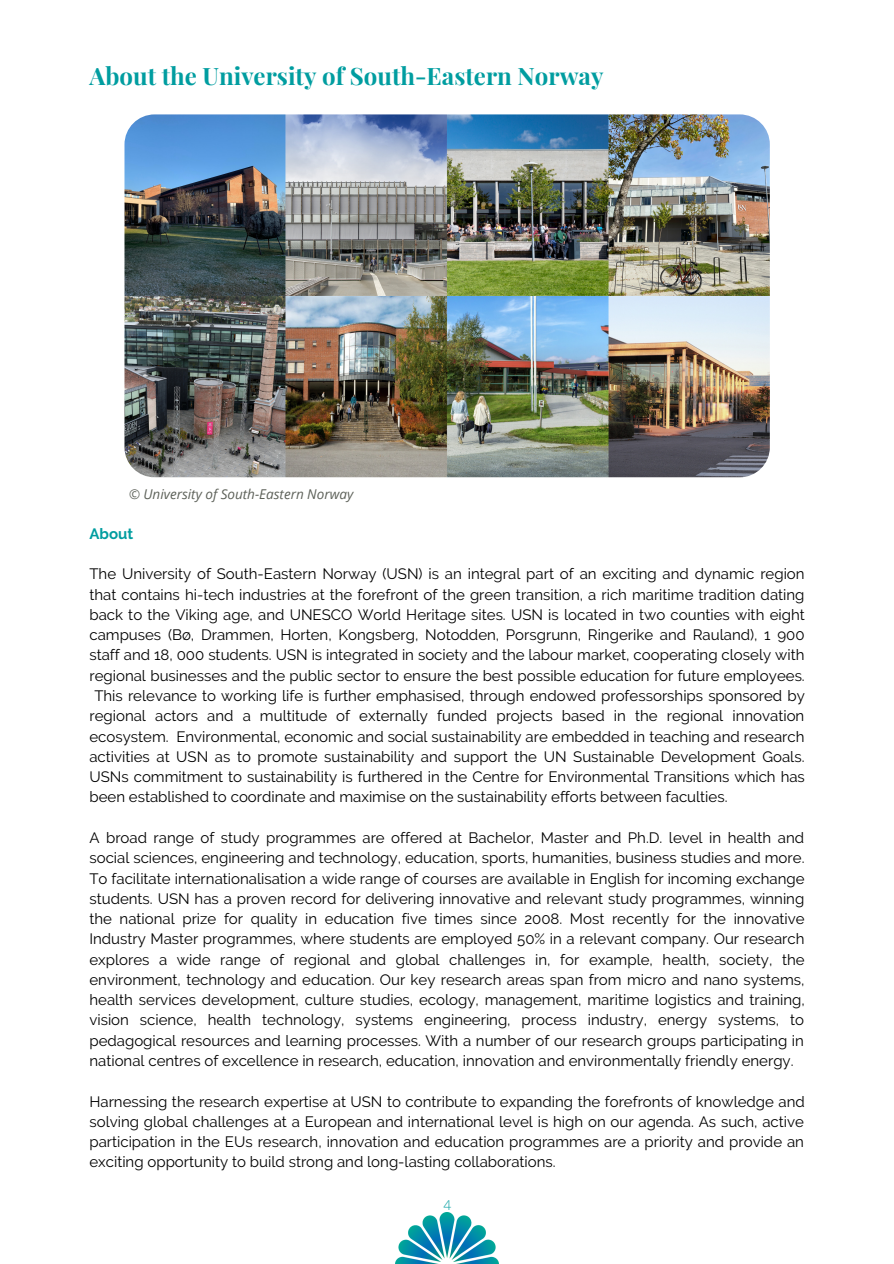
<style>
.page{position:relative;width:894px;height:1264px;background:#fff}
.page>*{position:absolute;margin:0;border:0;box-sizing:border-box;transform-origin:0 0}
.t1{font:700 24px "Playfair Display";color:#009da0}
.t2{font:15px/20.2px "Raleway";color:#000;text-align:justify}
.t3{font:700 15px "Raleway";color:#009da0}
.t4{font:italic 13.5px "Open Sans";color:#5d6159}
.t5{font:300 13.5px "Open Sans";color:#009da0}
</style>
<div class="page">
<img style="left:395px;top:1212px;width:103px;height:51px">
<img style="left:124px;top:114px;width:645px;height:363px;border-radius:30px">
<p class="t1" style="left:89px;top:59px;width:515px">About the University of South-Eastern Norway</p>
<p class="t4" style="left:129px;top:485px;width:226px">© University of South-Eastern Norway</p>
<p class="t3" style="left:89px;top:524px;width:45px">About</p>
<p class="t2" style="left:89px;top:564px;width:716px">The University of South-Eastern Norway (USN) is an integral part of an exciting and dynamic region</p>
<p class="t2" style="left:89px;top:584px;width:716px">that contains hi-tech industries at the forefront of the green transition, a rich maritime tradition dating</p>
<p class="t2" style="left:89px;top:604px;width:716px">back to the Viking age, and UNESCO World Heritage sites. USN is located in two counties with eight</p>
<p class="t2" style="left:89px;top:624px;width:716px">campuses (Bø, Drammen, Horten, Kongsberg, Notodden, Porsgrunn, Ringerike and Rauland), 1 900</p>
<p class="t2" style="left:89px;top:645px;width:716px">staff and 18, 000 students. USN is integrated in society and the labour market, cooperating closely with</p>
<p class="t2" style="left:89px;top:665px;width:716px">regional businesses and the public sector to ensure the best possible education for future employees.</p>
<p class="t2" style="left:94px;top:685px;width:711px">This relevance to working life is further emphasised, through endowed professorships sponsored by</p>
<p class="t2" style="left:89px;top:706px;width:716px">regional actors and a multitude of externally funded projects based in the regional innovation</p>
<p class="t2" style="left:89px;top:726px;width:716px">ecosystem. Environmental, economic and social sustainability are embedded in teaching and research</p>
<p class="t2" style="left:89px;top:746px;width:716px">activities at USN as to promote sustainability and support the UN Sustainable Development Goals.</p>
<p class="t2" style="left:89px;top:766px;width:716px">USNs commitment to sustainability is furthered in the Centre for Environmental Transitions which has</p>
<p class="t2" style="left:89px;top:787px;width:639px">been established to coordinate and maximise on the sustainability efforts between faculties.</p>
<p class="t2" style="left:89px;top:827px;width:716px">A broad range of study programmes are offered at Bachelor, Master and Ph.D. level in health and social sciences, engineering and technology, education, sports, humanities, business studies and more.<br>To facilitate internationalisation a wide range of courses are available in English for incoming exchange students. USN has a proven record for delivering innovative and relevant study programmes, winning the national prize for quality in education five times since 2008. Most recently for the innovative Industry Master programmes, where students are employed 50% in a relevant company. Our research explores a wide range of regional and global challenges in, for example, health, society, the environment, technology and education. Our key research areas span from micro and nano systems, health services development, culture studies, ecology, management, maritime logistics and training, vision science, health technology, systems engineering, process industry, energy systems, to pedagogical resources and learning processes. With a number of our research groups participating in national centres of excellence in research, education, innovation and environmentally friendly energy.</p>
<p class="t2" style="left:89px;top:1091px;width:716px">Harnessing the research expertise at USN to contribute to expanding the forefronts of knowledge and solving global challenges at a European and international level is high on our agenda. As such, active participation in the EUs research, innovation and education programmes are a priority and provide an exciting opportunity to build strong and long-lasting collaborations.</p>
<p class="t5" style="left:443px;top:1195px;width:9px">4</p>
</div>
